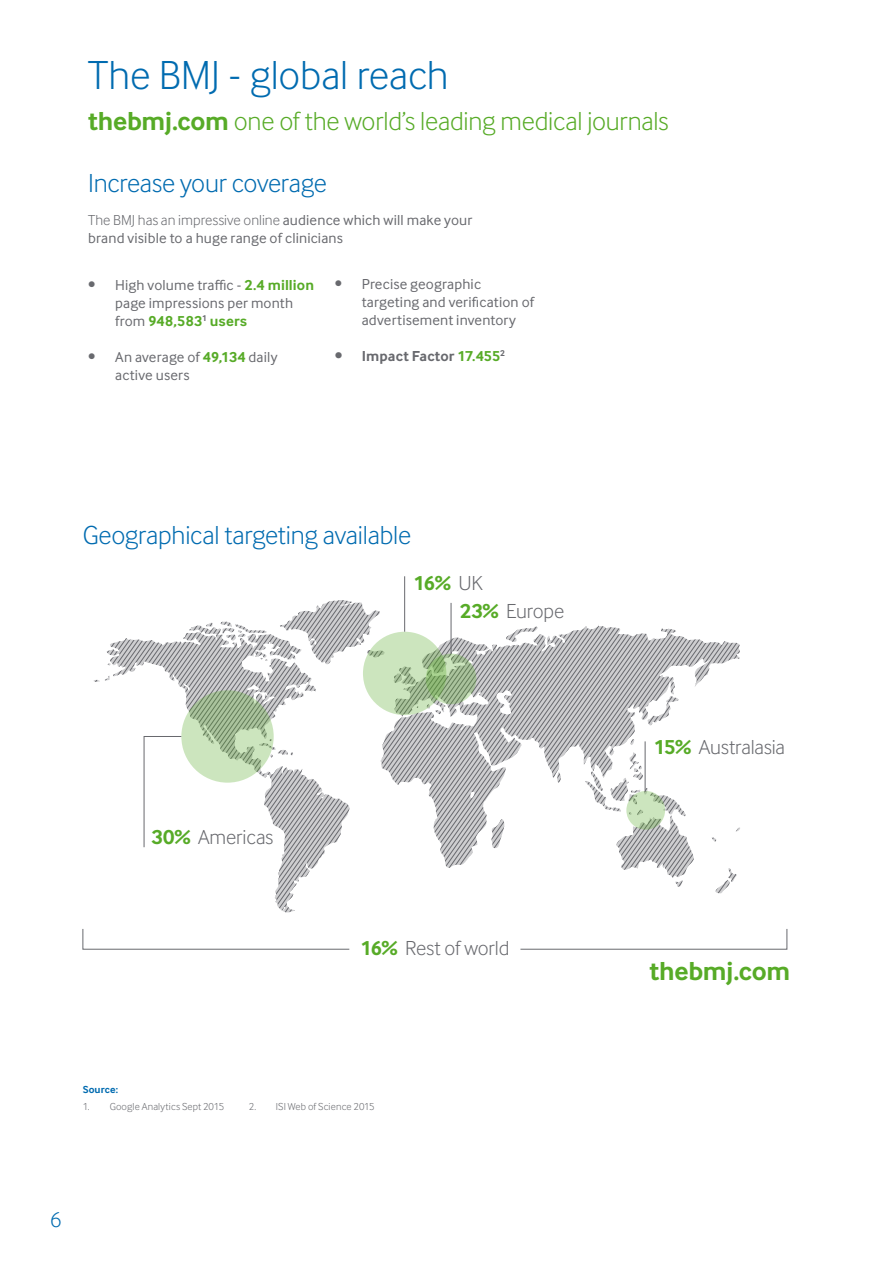
<style>
.page{position:relative;width:893px;height:1263px;background:#fff}
.page>*{position:absolute;margin:0;border:0;box-sizing:border-box;transform-origin:0 0}
.t1{font:300 42px "Inter Face";color:#006bb0}
.t2{font:300 27px "Inter Face";letter-spacing:-.01em;color:#006bb0}
.t3{font:300 27px "Inter Face";letter-spacing:-.01em;color:#57ab27}
.t4{font:700 27px "Inter Face";letter-spacing:-.01em;color:#57ab27}
.t5{font:300 22.5px "Inter Face";color:#006bb0}
.t6{font:300 21px/27.5px "Inter Face";letter-spacing:-.01em;color:#68696e}
.t7{font:15px/18px "Inter Face";letter-spacing:.01em;color:#68696e}
.t8{font:700 15px "Inter Face";letter-spacing:.005em;color:#68696e}
.t9{font:300 10.5px "Inter Face";letter-spacing:.015em;color:#68696e}
.t10{font:700 10.5px "Inter Face";letter-spacing:.01em;color:#006bb0}
.s1{font-weight:700}
.s2{font-weight:300}
.s3{font-weight:700;color:#57ab27}
.s4{color:#57ab27}
</style>
<div class="page">
<svg style="left:93px;top:600px;width:647px;height:312px"></svg>
<svg style="left:206px;top:600px;width:175px;height:64px"></svg>
<svg style="left:363px;top:632px;width:83px;height:83px;background:#bed8b1"></svg>
<svg style="left:181px;top:690px;width:93px;height:93px;background:#b1caa4"></svg>
<svg style="left:626px;top:791px;width:39px;height:39px"></svg>
<svg style="left:426px;top:654px;width:50px;height:50px;background:#96b587"></svg>
<hr style="left:404px;top:576px;width:1px;height:56px;background:#68696e">
<hr style="left:451px;top:603px;width:1px;height:50px;background:#68696e">
<hr style="left:645px;top:741px;width:1px;height:51px;background:#68696e">
<svg style="left:144px;top:736px;width:38px;height:112px"></svg>
<svg style="left:82px;top:929px;width:268px;height:21px"></svg>
<svg style="left:520px;top:929px;width:267px;height:21px"></svg>
<h1 class="t1" style="left:88px;top:51px;width:362px">The BMJ - global reach</h1>
<h2 class="t3" style="left:88px;top:106px;width:582px"><span class="s1">thebmj.com</span> one of the world’s leading medical journals</h2>
<h2 class="t2" style="left:88px;top:168px;width:240px">Increase your coverage</h2>
<p class="t7" style="left:88px;top:211px;width:386px"><span class="s2">The BMJ has an impressive online</span> audience which will make your brand visible to a huge range of clinicians</p>
<p class="t7" style="left:115px;top:276px;width:200px;text-indent:-27px">• High volume traffic - <span class="s3">2.4 million </span>page impressions per month from <span class="s3">948,583</span><sup>1</sup> <span class="s3">users</span></p>
<p class="t7" style="left:115px;top:348px;width:164px;text-indent:-27px">• An average of <span class="s3">49,134</span> daily active users</p>
<p class="t7" style="left:362px;top:275px;width:174px;text-indent:-27px">• Precise geographic targeting and verification of advertisement inventory</p>
<p class="t8" style="left:335px;top:348px;width:172px">• Impact Factor <span class="s4">17.455</span><sup>2</sup></p>
<h2 class="t2" style="left:83px;top:520px;width:330px">Geographical targeting available</h2>
<h3 class="t6" style="left:460px;top:569px;width:106px;text-indent:-46px"><span class="s3">16%</span> UK<br><span class="s3">23%</span> Europe</h3>
<h3 class="t6" style="left:151px;top:823px;width:123px"><span class="s3">30%</span> Americas</h3>
<h3 class="t6" style="left:360px;top:934px;width:150px"><span class="s3">16%</span> Rest of world</h3>
<p class="t10" style="left:83px;top:1083px;width:37px">Source:</p>
<p class="t9" style="left:83px;top:1100px;width:143px">1. Google Analytics Sept 2015</p>
<p class="t9" style="left:249px;top:1100px;width:127px">2. ISI Web of Science 2015</p>
<h3 class="t5" style="left:50px;top:1207px;width:13px">6</h3>
<h3 class="t6" style="left:654px;top:733px;width:133px"><span class="s3">15%</span> Australasia</h3>
<h2 class="t4" style="left:649px;top:955px;width:142px">thebmj.com</h2>
</div>
